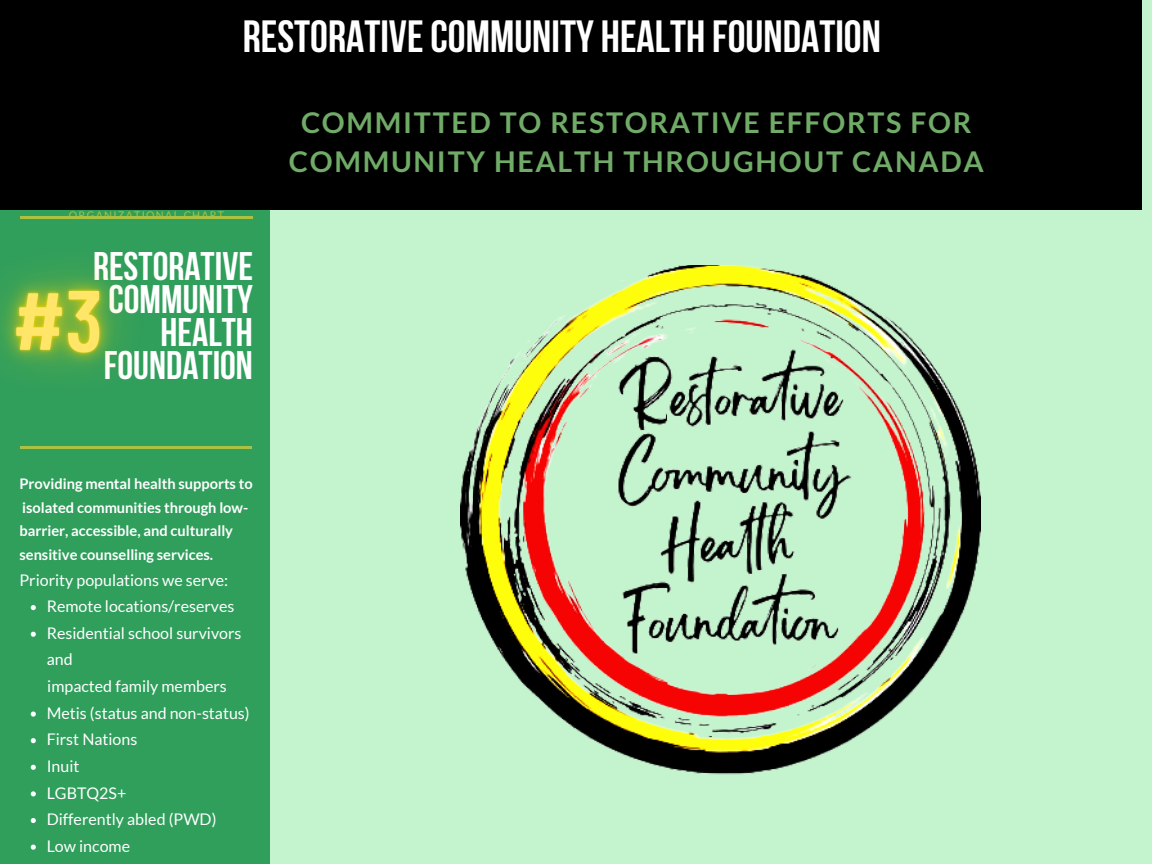
<style>
.page{position:relative;width:1152px;height:864px;background:#c4f4cd}
.page>*{position:absolute;margin:0;border:0;box-sizing:border-box;transform-origin:0 0}
.t1{font:700 45px "Bebas Neue";color:#fff}
.t2{font:700 39.75px/32.7px "Bebas Neue";color:#fff;text-align:right}
.t3{font:700 28.65px/39.3px "Lato";letter-spacing:.06em;color:#70ab67;text-align:center}
.t4{font:16.05px/26.5px "Lato";color:#fff}
.t5{font:700 14.55px/23.5px "Lato";color:#fff}
.t6{font:10.5px "Lato";letter-spacing:.12em;color:#abc141}
</style>
<div class="page">
<div style="left:0;top:0;width:270px;height:864px;background:#309f5c"></div>
<svg style="left:31px;top:605px;width:5px;height:5px"></svg>
<svg style="left:31px;top:632px;width:5px;height:5px"></svg>
<svg style="left:31px;top:712px;width:5px;height:5px"></svg>
<svg style="left:31px;top:738px;width:5px;height:5px"></svg>
<svg style="left:31px;top:765px;width:5px;height:5px"></svg>
<svg style="left:31px;top:791px;width:5px;height:5px"></svg>
<svg style="left:31px;top:818px;width:5px;height:5px"></svg>
<svg style="left:31px;top:845px;width:5px;height:5px"></svg>
<hr style="left:20px;top:216px;width:232px;height:3px;background:#abc141">
<hr style="left:20px;top:446px;width:231px;height:3px;background:#abc141">
<div style="left:0;top:0;width:1141px;height:209px;background:#000"></div>
<img style="left:461px;top:266px;width:520px;height:509px">
<img style="left:0;top:209px;width:194px;height:162px">
<h1 class="t1" style="left:243px;top:18px;width:640px">RESTORATIVECOMMUNITY HEALTH FOUNDATION</h1>
<p class="t6" style="left:69px;top:208px;width:157px">ORGANIZATIONAL CHART</p>
<h2 class="t2" style="left:93px;top:254px;width:161px">RESTORATIVE<br>COMMUNITY<br>HEALTH<br>FOUNDATION</h2>
<h3 class="t3" style="left:289px;top:102px;width:696px">COMMITTED TO RESTORATIVE EFFORTS FOR<br>COMMUNITY HEALTH THROUGHOUT CANADA</h3>
<p class="t5" style="left:19px;top:472px;width:235px">Providing mental health supports to isolated communities through low&shy;barrier, accessible, and culturally sensitive counselling services.</p>
<p class="t4" style="left:19px;top:566px;width:210px">Priority populations we serve:</p>
<p class="t4" style="left:47px;top:593px;width:196px">Remote locations/reserves<br>Residential school survivors and</p>
<p class="t4" style="left:47px;top:673px;width:181px">impacted family members</p>
<p class="t4" style="left:47px;top:699px;width:204px">Metis (status and non-status)<br>First Nations<br>Inuit<br>LGBTQ2S+<br>Differently abled (PWD)<br>Low income</p>
</div>
